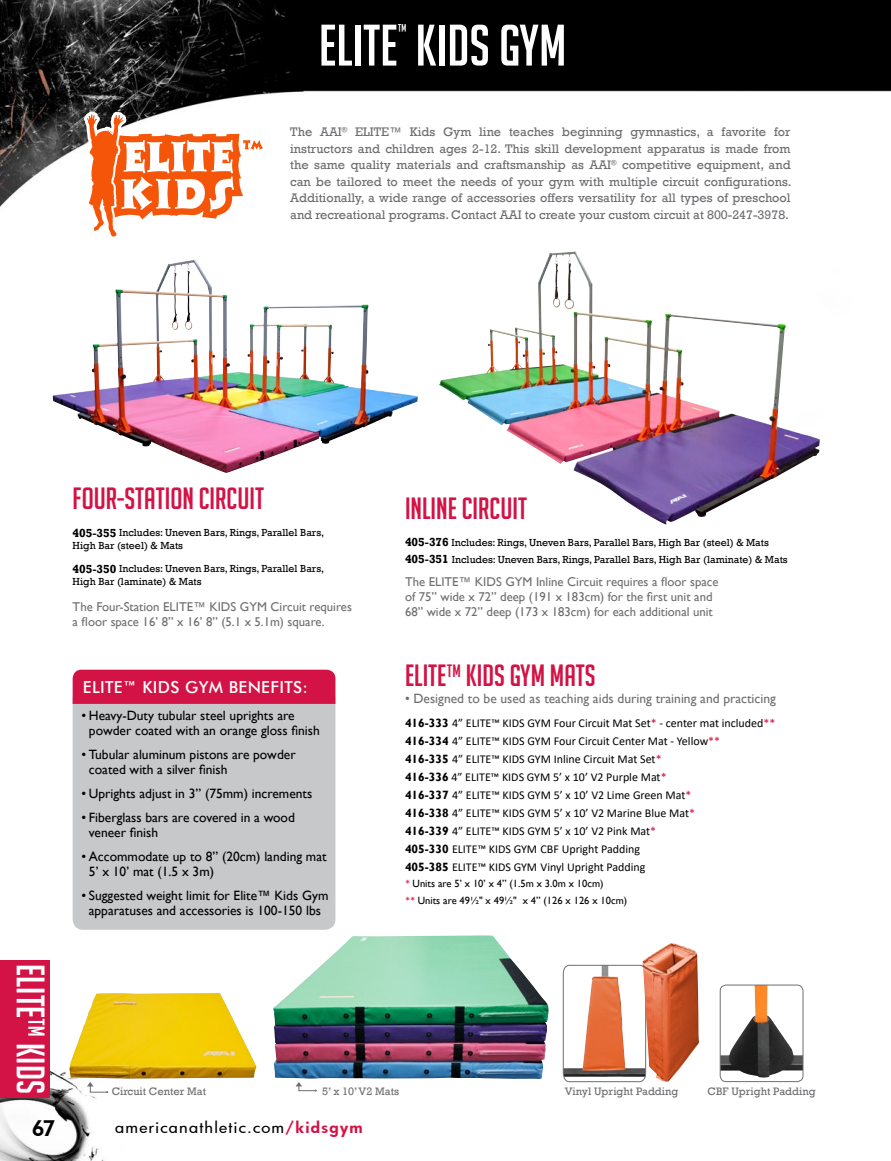
<style>
.page{position:relative;width:891px;height:1161px;background:#fff}
.page>*{position:absolute;margin:0;border:0;box-sizing:border-box;transform-origin:0 0}
.t1{font:57px "Big Noodle Titling";color:#fff}
.t2{font:38.7px "Big Noodle Titling";color:#fff}
.t3{font:30px "Big Noodle Titling";color:#d31245}
.t4{font:800 21px "Futura";color:#000}
.t5{font:18px "Big Noodle Titling";color:#fff}
.t6{font:500 16.5px "Futura BT";letter-spacing:.02em;color:#fff}
.t7{font:500 15px "Futura";letter-spacing:.07em;color:#000;scale:1.1 1}
.t8{font:13.5px/15px "Gill Sans";color:#000}
.t9{font:13.5px "Gill Sans";color:#6d6e71}
.t10{font:12.75px/16.5px "Rockwell";color:#6d6e71;text-align:justify}
.t11{font:12.75px/15px "Gill Sans";color:#6d6e71}
.t12{font:12px/18px "Calibri";color:#000}
.t13{font:11.1px "Rockwell";color:#6d6e71}
.t14{font:10.5px/13.5px "Rockwell";color:#000}
.t15{font:10.5px/16.5px "Gill Sans";color:#000}
.s1{font-weight:700;font-size:12px}
.s2{font-family:"Gill Sans";font-weight:700}
.s3{color:#d31245}
.s4{font-family:"Calibri";color:#d31245}
.s5{font-weight:800;color:#d31245}
</style>
<div class="page">
<img style="left:0;top:0;width:891px;height:1161px">
<img style="left:53px;top:259px;width:338px;height:214px">
<div style="left:73px;top:704px;width:262px;height:226px;background:#c7c8ca"></div>
<div style="left:73px;top:670px;width:262px;height:34px;background:#d31245"></div>
<svg style="left:83px;top:0;width:186px;height:283px"></svg>
<svg style="left:87px;top:114px;width:176px;height:123px"></svg>
<img style="left:439px;top:251px;width:236px;height:273px">
<div style="left:0;top:960px;width:50px;height:138px;background:#d31245"></div>
<svg style="left:87px;top:1082px;width:21px;height:11px"></svg>
<img style="left:69px;top:993px;width:187px;height:86px">
<img style="left:273px;top:936px;width:276px;height:143px">
<svg style="left:296px;top:1082px;width:21px;height:10px"></svg>
<img style="left:720px;top:985px;width:83px;height:93px">
<div style="left:720px;top:985px;width:83px;height:97px;border:1px solid #6d6e71;border-radius:6px"></div>
<svg style="left:563px;top:965px;width:79px;height:117px"></svg>
<img style="left:642px;top:943px;width:57px;height:139px">
<h3 class="t5" style="left:398px;top:21px;width:10px">™</h3>
<h1 class="t1" style="left:319px;top:15px;width:249px">ELITE KIDS GYM</h1>
<p class="t10" style="left:290px;top:124px;width:503px">The AAI<sup>®</sup> ELITE™ Kids Gym line teaches beginning gymnastics, a favorite for instructors and children ages 2-12. This skill development apparatus is made from the same quality materials and craftsmanship as AAI<sup>®</sup> competitive equipment, and can be tailored to meet the needs of your gym with multiple circuit configurations.<br>Additionally, a wide range of accessories offers versatility for all types of preschool and recreational programs. Contact AAI to create your custom circuit at 800-247-3978.</p>
<h3 class="t3" style="left:73px;top:482px;width:193px">FOUR-STATION CIRCUIT</h3>
<p class="t14" style="left:73px;top:526px;width:253px"><span class="s1">405-355</span> Includes: Uneven Bars, Rings, Parallel Bars,<br>High Bar (steel) &amp; Mats</p>
<p class="t14" style="left:73px;top:562px;width:253px"><span class="s1">405-350</span> Includes: Uneven Bars, Rings, Parallel Bars,<br>High Bar (laminate) &amp; Mats</p>
<p class="t11" style="left:73px;top:599px;width:281px">The Four-Station ELITE™ KIDS GYM Circuit requires a floor space 16’ 8” x 16’ 8” (5.1 x 5.1m) square.</p>
<p class="t6" style="left:83px;top:677px;width:227px">ELITE™ KIDS GYM BENEFITS:</p>
<p class="t8" style="left:89px;top:708px;width:232px;text-indent:-8px">• Heavy-Duty tubular steel uprights are powder coated with an orange gloss finish</p>
<p class="t8" style="left:89px;top:747px;width:208px;text-indent:-8px">• Tubular aluminum pistons are powder coated with a silver finish</p>
<p class="t8" style="left:81px;top:786px;width:232px">• Uprights adjust in 3” (75mm) increments</p>
<p class="t8" style="left:89px;top:810px;width:208px;text-indent:-8px">• Fiberglass bars are covered in a wood veneer finish</p>
<p class="t8" style="left:89px;top:849px;width:239px;text-indent:-8px">• Accommodate up to 8” (20cm) landing mat<br>5’ x 10’ mat (1.5 x 3m)</p>
<p class="t8" style="left:81px;top:888px;width:249px;text-align:center">• Suggested weight limit for Elite™ Kids Gym apparatuses and accessories is 100-150 lbs</p>
<h3 class="t3" style="left:405px;top:492px;width:124px">INLINE CIRCUIT</h3>
<p class="t14" style="left:405px;top:535px;width:384px;line-height:16.5px"><span class="s1">405-376</span> Includes: Rings, Uneven Bars, Parallel Bars, High Bar (steel) &amp; Mats<br><span class="s1">405-351</span> Includes: Uneven Bars, Rings, Parallel Bars, High Bar (laminate) &amp; Mats</p>
<p class="t11" style="left:405px;top:574px;width:315px">The ELITE™ KIDS GYM Inline Circuit requires a floor space of 75” wide x 72” deep (191 x 183cm) for the first unit and<br>68” wide x 72” deep (173 x 183cm) for each additional unit</p>
<h3 class="t3" style="left:405px;top:659px;width:192px">ELITE™ KIDS GYM MATS</h3>
<p class="t9" style="left:405px;top:690px;width:373px">• Designed to be used as teaching aids during training and practicing</p>
<p class="t12" style="left:405px;top:713px;width:372px"><span class="s2">416-333</span> 4” ELITE™ KIDS GYM Four Circuit Mat Set<span class="s3">*</span> - center mat included<span class="s3">** </span><span class="s2">416-334</span> 4” ELITE™ KIDS GYM Four Circuit Center Mat - Yellow<span class="s3">**<br></span><span class="s2">416-335</span> 4” ELITE™ KIDS GYM Inline Circuit Mat Set<span class="s3">*<br></span><span class="s2">416-336</span> 4” ELITE™ KIDS GYM 5’ x 10’ V2 Purple Mat<span class="s3">*<br></span><span class="s2">416-337</span> 4” ELITE™ KIDS GYM 5’ x 10’ V2 Lime Green Mat<span class="s3">*<br></span><span class="s2">416-338</span> 4” ELITE™ KIDS GYM 5’ x 10’ V2 Marine Blue Mat<span class="s3">*<br></span><span class="s2">416-339</span> 4” ELITE™ KIDS GYM 5’ x 10’ V2 Pink Mat<span class="s3">*<br></span><span class="s2">405-330</span> ELITE™ KIDS GYM CBF Upright Padding<br><span class="s2">405-385</span> ELITE™ KIDS GYM Vinyl Upright Padding</p>
<p class="t15" style="left:405px;top:876px;width:224px"><span class="s4">*</span> Units are 5’ x 10’ x 4” (1.5m x 3.0m x 10cm)<br><span class="s4">**</span> Units are 49½" x 49½" x 4” (126 x 126 x 10cm)</p>
<h2 class="t2" style="left:51px;top:964px;width:131px;rotate:90deg">ELITE™ KIDS</h2>
<h3 class="t4" style="left:32px;top:1115px;width:24px">67</h3>
<p class="t13" style="left:112px;top:1085px;width:96px">Circuit Center Mat</p>
<p class="t13" style="left:322px;top:1085px;width:78px">5’ x 10’ V2 Mats</p>
<p class="t13" style="left:565px;top:1084px;width:115px">Vinyl Upright Padding</p>
<p class="t13" style="left:708px;top:1084px;width:110px">CBF Upright Padding</p>
<p class="t7" style="left:115px;top:1117px;width:226px">americanathletic.com<span class="s5">/kidsgym</span></p>
</div>
